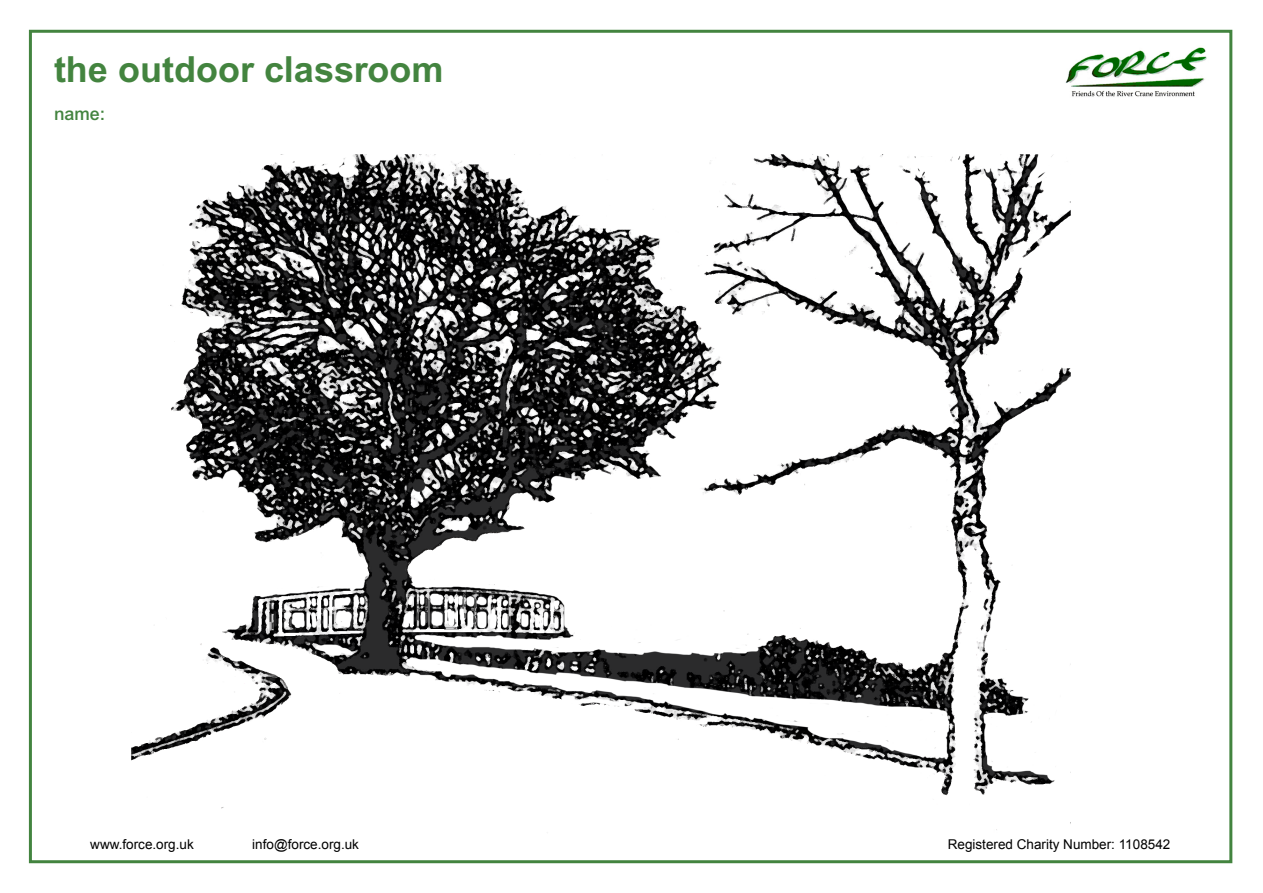
<style>
.page{position:relative;width:1263px;height:893px;background:#fff}
.page>*{position:absolute;margin:0;border:0;box-sizing:border-box;transform-origin:0 0}
.t1{font:700 36px "Arial";color:#43843f}
.t2{font:500 18px "Arial";color:#43843f}
.t3{font:13.5px "Arial";color:#000}
</style>
<div class="page">
<div style="left:29px;top:30px;width:1203px;height:833px;background:#fff;border:3px solid #43843f"></div>
<img style="left:1065px;top:47px;width:142px;height:50px">
<img style="left:131px;top:154px;width:940px;height:676px">
<p class="t1" style="left:54px;top:49px;width:391px">the outdoor classroom</p>
<p class="t2" style="left:54px;top:103px;width:53px">name:</p>
<p class="t3" style="left:90px;top:835px;width:105px">www.force.org.uk</p>
<p class="t3" style="left:252px;top:835px;width:108px">info@force.org.uk</p>
<p class="t3" style="left:948px;top:835px;width:224px">Registered Charity Number: 1108542</p>
</div>
